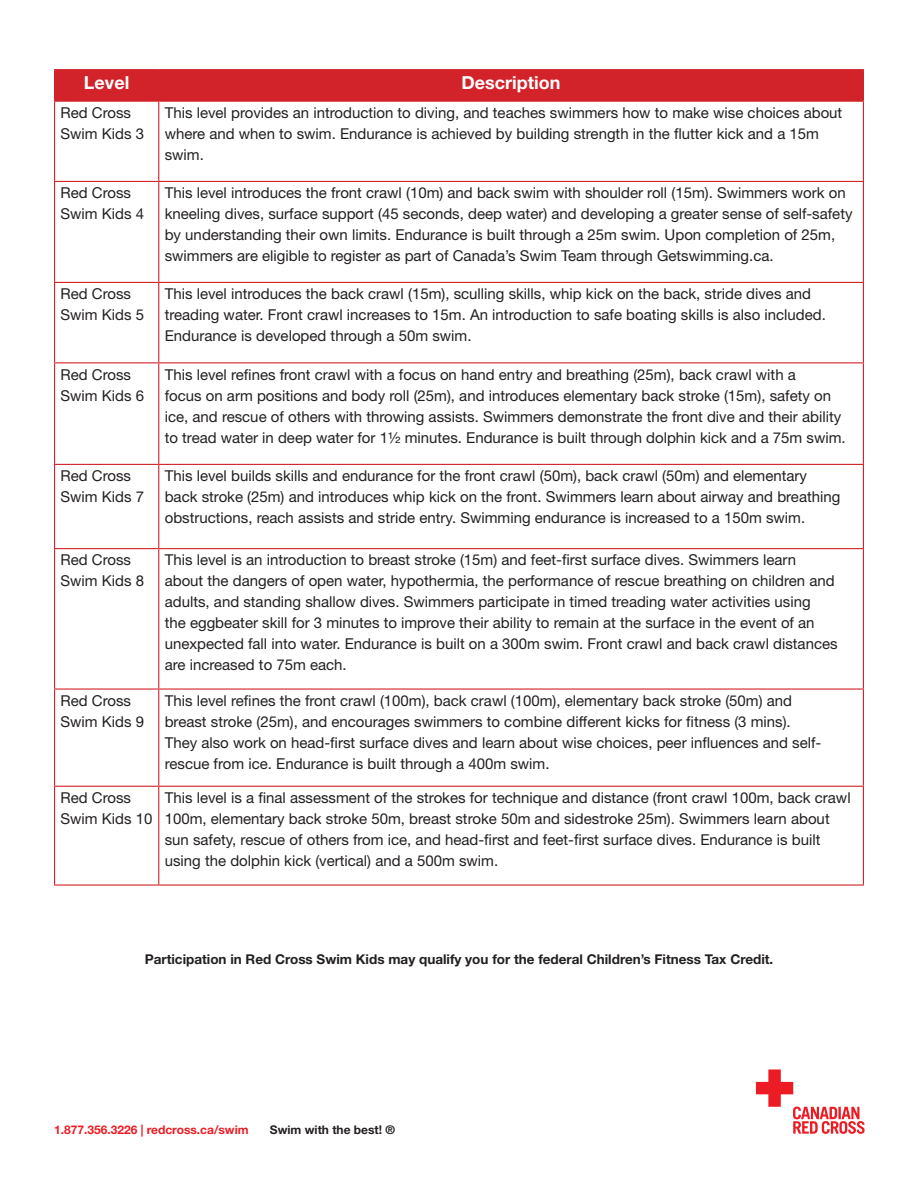
<style>
.page{position:relative;width:918px;height:1188px;background:#fff}
.page>*{position:absolute;margin:0;border:0;box-sizing:border-box;transform-origin:0 0}
.t1{font:700 18px "Helvetica Neue LT Std";color:#fff}
.t2{font:15px/21px "Helvetica Neue LT Std";color:#231f20}
.t3{font:700 13.5px "Helvetica Neue LT Std";color:#231f20}
.t4{font:700 12px "Helvetica Neue LT Std";color:#ed1c24}
.t5{font:700 12px "Helvetica Neue LT Std";color:#231f20}
</style>
<div class="page">
<svg style="left:755px;top:1069px;width:110px;height:65px"></svg>
<div style="left:55px;top:70px;width:808px;height:31px;background:#d2232a"></div>
<hr style="left:54px;top:69px;width:105px;height:1px;background:#d2232a">
<hr style="left:54px;top:70px;width:1px;height:31px;background:#d2232a">
<hr style="left:159px;top:69px;width:705px;height:1px;background:#d2232a">
<hr style="left:158px;top:70px;width:1px;height:31px;background:#d2232a">
<hr style="left:863px;top:70px;width:1px;height:31px;background:#d2232a">
<hr style="left:54px;top:101px;width:105px;height:1px;background:#d2232a">
<hr style="left:54px;top:102px;width:1px;height:79px;background:#d2232a">
<hr style="left:159px;top:101px;width:705px;height:1px;background:#d2232a">
<hr style="left:158px;top:102px;width:1px;height:79px;background:#d2232a">
<hr style="left:863px;top:102px;width:1px;height:79px;background:#d2232a">
<hr style="left:54px;top:181px;width:105px;height:1px;background:#d2232a">
<hr style="left:54px;top:182px;width:1px;height:100px;background:#d2232a">
<hr style="left:159px;top:181px;width:705px;height:1px;background:#d2232a">
<hr style="left:158px;top:182px;width:1px;height:100px;background:#d2232a">
<hr style="left:863px;top:182px;width:1px;height:100px;background:#d2232a">
<hr style="left:54px;top:282px;width:105px;height:1px;background:#d2232a">
<hr style="left:54px;top:283px;width:1px;height:79px;background:#d2232a">
<hr style="left:159px;top:282px;width:705px;height:1px;background:#d2232a">
<hr style="left:158px;top:283px;width:1px;height:79px;background:#d2232a">
<hr style="left:863px;top:283px;width:1px;height:79px;background:#d2232a">
<hr style="left:54px;top:362px;width:105px;height:1px;background:#d2232a">
<hr style="left:54px;top:363px;width:1px;height:101px;background:#d2232a">
<hr style="left:159px;top:362px;width:705px;height:1px;background:#d2232a">
<hr style="left:158px;top:363px;width:1px;height:101px;background:#d2232a">
<hr style="left:863px;top:363px;width:1px;height:101px;background:#d2232a">
<hr style="left:54px;top:464px;width:105px;height:1px;background:#d2232a">
<hr style="left:54px;top:465px;width:1px;height:83px;background:#d2232a">
<hr style="left:159px;top:464px;width:705px;height:1px;background:#d2232a">
<hr style="left:158px;top:465px;width:1px;height:83px;background:#d2232a">
<hr style="left:863px;top:465px;width:1px;height:83px;background:#d2232a">
<hr style="left:54px;top:548px;width:105px;height:1px;background:#d2232a">
<hr style="left:54px;top:549px;width:1px;height:139px;background:#d2232a">
<hr style="left:159px;top:548px;width:705px;height:1px;background:#d2232a">
<hr style="left:158px;top:549px;width:1px;height:139px;background:#d2232a">
<hr style="left:863px;top:549px;width:1px;height:139px;background:#d2232a">
<hr style="left:54px;top:688px;width:105px;height:2px;background:#d2232a">
<hr style="left:54px;top:690px;width:1px;height:96px;background:#d2232a">
<hr style="left:159px;top:688px;width:705px;height:2px;background:#d2232a">
<hr style="left:158px;top:690px;width:1px;height:96px;background:#d2232a">
<hr style="left:863px;top:690px;width:1px;height:96px;background:#d2232a">
<hr style="left:54px;top:786px;width:105px;height:1px;background:#d2232a">
<hr style="left:54px;top:787px;width:1px;height:97px;background:#d2232a">
<hr style="left:159px;top:786px;width:705px;height:1px;background:#d2232a">
<hr style="left:158px;top:787px;width:1px;height:97px;background:#d2232a">
<hr style="left:863px;top:787px;width:1px;height:97px;background:#d2232a">
<hr style="left:54px;top:884px;width:810px;height:2px;background:#d2232a">
<p class="t1" style="left:84px;top:76px;width:47px">Level</p>
<p class="t1" style="left:462px;top:76px;width:100px">Description</p>
<p class="t2" style="left:61px;top:103px;width:85px">Red Cross<br>Swim Kids 3</p>
<p class="t2" style="left:165px;top:103px;width:679px">This level provides an introduction to diving, and teaches swimmers how to make wise choices about where and when to swim. Endurance is achieved by building strength in the flutter kick and a 15m swim.</p>
<p class="t2" style="left:61px;top:184px;width:85px">Red Cross<br>Swim Kids 4</p>
<p class="t2" style="left:165px;top:184px;width:689px">This level introduces the front crawl (10m) and back swim with shoulder roll (15m). Swimmers work on kneeling dives, surface support (45 seconds, deep water) and developing a greater sense of self-safety by understanding their own limits. Endurance is built through a 25m swim. Upon completion of 25m, swimmers are eligible to register as part of Canada’s Swim Team through Getswimming.ca.</p>
<p class="t2" style="left:61px;top:285px;width:85px">Red Cross<br>Swim Kids 5</p>
<p class="t2" style="left:165px;top:285px;width:663px">This level introduces the back crawl (15m), sculling skills, whip kick on the back, stride dives and treading water. Front crawl increases to 15m. An introduction to safe boating skills is also included.<br>Endurance is developed through a 50m swim.</p>
<p class="t2" style="left:61px;top:365px;width:85px">Red Cross<br>Swim Kids 6</p>
<p class="t2" style="left:165px;top:365px;width:683px">This level refines front crawl with a focus on hand entry and breathing (25m), back crawl with a<br>focus on arm positions and body roll (25m), and introduces elementary back stroke (15m), safety on ice, and rescue of others with throwing assists. Swimmers demonstrate the front dive and their ability to tread water in deep water for 1½ minutes. Endurance is built through dolphin kick and a 75m swim.</p>
<p class="t2" style="left:61px;top:467px;width:85px">Red Cross<br>Swim Kids 7</p>
<p class="t2" style="left:165px;top:467px;width:677px">This level builds skills and endurance for the front crawl (50m), back crawl (50m) and elementary back stroke (25m) and introduces whip kick on the front. Swimmers learn about airway and breathing obstructions, reach assists and stride entry. Swimming endurance is increased to a 150m swim.</p>
<p class="t2" style="left:61px;top:551px;width:85px">Red Cross<br>Swim Kids 8</p>
<p class="t2" style="left:165px;top:551px;width:674px">This level is an introduction to breast stroke (15m) and feet-first surface dives. Swimmers learn about the dangers of open water, hypothermia, the performance of rescue breathing on children and adults, and standing shallow dives. Swimmers participate in timed treading water activities using<br>the eggbeater skill for 3 minutes to improve their ability to remain at the surface in the event of an unexpected fall into water. Endurance is built on a 300m swim. Front crawl and back crawl distances are increased to 75m each.</p>
<p class="t2" style="left:61px;top:691px;width:85px">Red Cross<br>Swim Kids 9</p>
<p class="t2" style="left:165px;top:691px;width:658px">This level refines the front crawl (100m), back crawl (100m), elementary back stroke (50m) and breast stroke (25m), and encourages swimmers to combine different kicks for fitness (3 mins).<br>They also work on head-first surface dives and learn about wise choices, peer influences and self&shy;rescue from ice. Endurance is built through a 400m swim.</p>
<p class="t2" style="left:61px;top:788px;width:93px">Red Cross<br>Swim Kids 10</p>
<p class="t2" style="left:165px;top:788px;width:687px">This level is a final assessment of the strokes for technique and distance (front crawl 100m, back crawl 100m, elementary back stroke 50m, breast stroke 50m and sidestroke 25m). Swimmers learn about sun safety, rescue of others from ice, and head-first and feet-first surface dives. Endurance is built using the dolphin kick (vertical) and a 500m swim.</p>
<p class="t3" style="left:145px;top:954px;width:630px">Participation in Red Cross Swim Kids may qualify you for the federal Children’s Fitness Tax Credit.</p>
<p class="t4" style="left:54px;top:1125px;width:196px">1.877.356.3226 | redcross.ca/swim</p>
<p class="t5" style="left:270px;top:1125px;width:127px">Swim with the best! ®</p>
</div>
